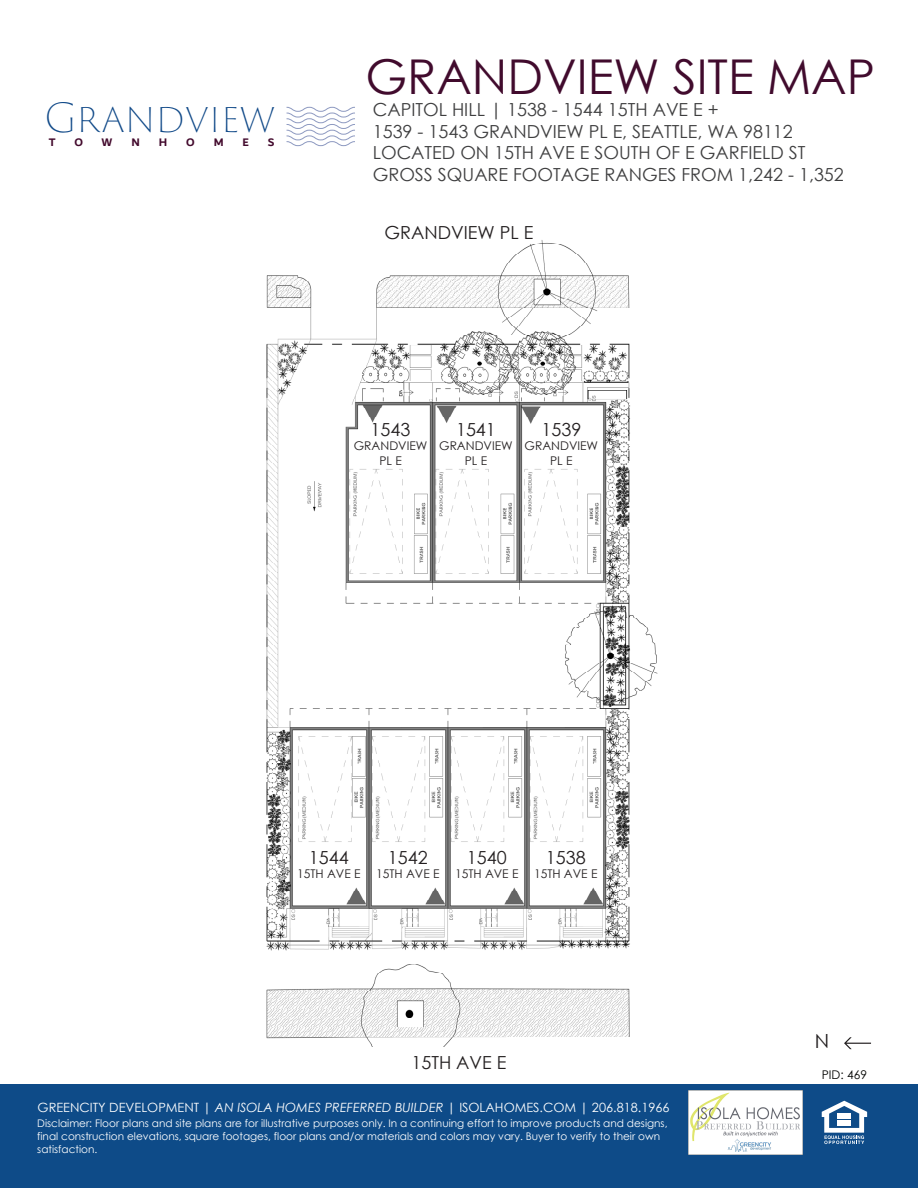
<style>
.page{position:relative;width:918px;height:1188px;background:#fff}
.page>*{position:absolute;margin:0;border:0;box-sizing:border-box;transform-origin:0 0}
.t1{font:48px "Century Gothic";color:#410b2d}
.t2{font:200 39.15px "Trajan Sans Pro";letter-spacing:-.005em;color:#104988}
.t3{font:19.5px "Century Gothic";color:#231f20}
.t4{font:18px/21.6px "Century Gothic";color:#3e3e3f}
.t5{font:18px "Century Gothic";color:#231f20}
.t6{font:12.75px "Century Gothic";color:#fff}
.t7{font:12px/14.4px "Century Gothic";color:#231f20;text-align:center}
.t8{font:12px "Century Gothic";color:#040503}
.t9{font:700 11.85px "Dubai";color:#430a2d}
.t10{font:10.5px/12.6px "Century Gothic";color:#fff}
.s1{font-style:italic}
</style>
<div class="page">
<img style="left:266px;top:240px;width:392px;height:806px">
<div style="left:397px;top:432px;width:19px;height:32px;background:#fff"></div>
<div style="left:486px;top:434px;width:14px;height:30px;background:#fff"></div>
<div style="left:569px;top:434px;width:19px;height:30px;background:#fff"></div>
<div style="left:316px;top:852px;width:19px;height:31px;background:#fff"></div>
<div style="left:393px;top:852px;width:21px;height:31px;background:#fff"></div>
<div style="left:476px;top:850px;width:17px;height:33px;background:#fff"></div>
<div style="left:552px;top:852px;width:17px;height:29px;background:#fff"></div>
<div style="left:0;top:1084px;width:918px;height:104px;background:#0e4b88"></div>
<svg style="left:822px;top:1101px;width:45px;height:43px"></svg>
<div style="left:837px;top:1114px;width:14px;height:5px;background:#fff"></div>
<div style="left:837px;top:1121px;width:14px;height:5px;background:#fff"></div>
<img style="left:689px;top:1091px;width:113px;height:63px">
<svg style="left:844px;top:1037px;width:27px;height:12px"></svg>
<svg style="left:286px;top:106px;width:69px;height:41px"></svg>
<h2 class="t2" style="left:45px;top:92px;width:233px">GRANDVIEW</h2>
<p class="t9" style="left:49px;top:135px;width:8px">T</p>
<p class="t9" style="left:74px;top:135px;width:10px">O</p>
<p class="t9" style="left:102px;top:135px;width:12px">W</p>
<p class="t9" style="left:131px;top:135px;width:10px">N</p>
<p class="t9" style="left:159px;top:135px;width:10px">H</p>
<p class="t9" style="left:186px;top:135px;width:10px">O</p>
<p class="t9" style="left:214px;top:135px;width:11px">M</p>
<p class="t9" style="left:243px;top:135px;width:8px">E</p>
<p class="t9" style="left:268px;top:135px;width:8px">S</p>
<h1 class="t1" style="left:365px;top:44px;width:511px">GRANDVIEW SITE MAP</h1>
<h3 class="t4" style="left:373px;top:98px;width:473px">CAPITOL HILL | 1538 - 1544 15TH AVE E +<br>1539 - 1543 GRANDVIEW PL E, SEATTLE, WA 98112<br>LOCATED ON 15TH AVE E SOUTH OF E GARFIELD ST GROSS SQUARE FOOTAGE RANGES FROM 1,242 - 1,352</h3>
<h3 class="t5" style="left:385px;top:220px;width:150px">GRANDVIEW PL E</h3>
<h3 class="t5" style="left:371px;top:417px;width:41px">1543</h3>
<p class="t7" style="left:354px;top:439px;width:75px">GRANDVIEW<br>PL E</p>
<h3 class="t5" style="left:456px;top:417px;width:41px">1541</h3>
<p class="t7" style="left:439px;top:439px;width:75px">GRANDVIEW<br>PL E</p>
<h3 class="t5" style="left:541px;top:417px;width:41px">1539</h3>
<p class="t7" style="left:525px;top:439px;width:75px">GRANDVIEW<br>PL E</p>
<h3 class="t5" style="left:309px;top:845px;width:41px">1544</h3>
<p class="t7" style="left:297px;top:867px;width:65px">15TH AVE E</p>
<h3 class="t5" style="left:388px;top:845px;width:41px">1542</h3>
<p class="t7" style="left:376px;top:867px;width:65px">15TH AVE E</p>
<h3 class="t5" style="left:467px;top:845px;width:41px">1540</h3>
<p class="t7" style="left:455px;top:867px;width:65px">15TH AVE E</p>
<h3 class="t5" style="left:546px;top:845px;width:41px">1538</h3>
<p class="t7" style="left:534px;top:867px;width:65px">15TH AVE E</p>
<h3 class="t5" style="left:411px;top:1050px;width:97px">15TH AVE E</h3>
<h3 class="t3" style="left:815px;top:1028px;width:16px">N</h3>
<p class="t8" style="left:822px;top:1066px;width:47px">PID: 469</p>
<p class="t6" style="left:38px;top:1099px;width:634px">GREENCITY DEVELOPMENT | <span class="s1">AN ISOLA HOMES PREFERRED BUILDER</span> | ISOLAHOMES.COM | 206.818.1966</p>
<p class="t10" style="left:37px;top:1117px;width:632px">Disclaimer: Floor plans and site plans are for illustrative purposes only. In a continuing effort to improve products and designs, final construction elevations, square footages, floor plans and/or materials and colors may vary. Buyer to verify to their own satisfaction.</p>
</div>
